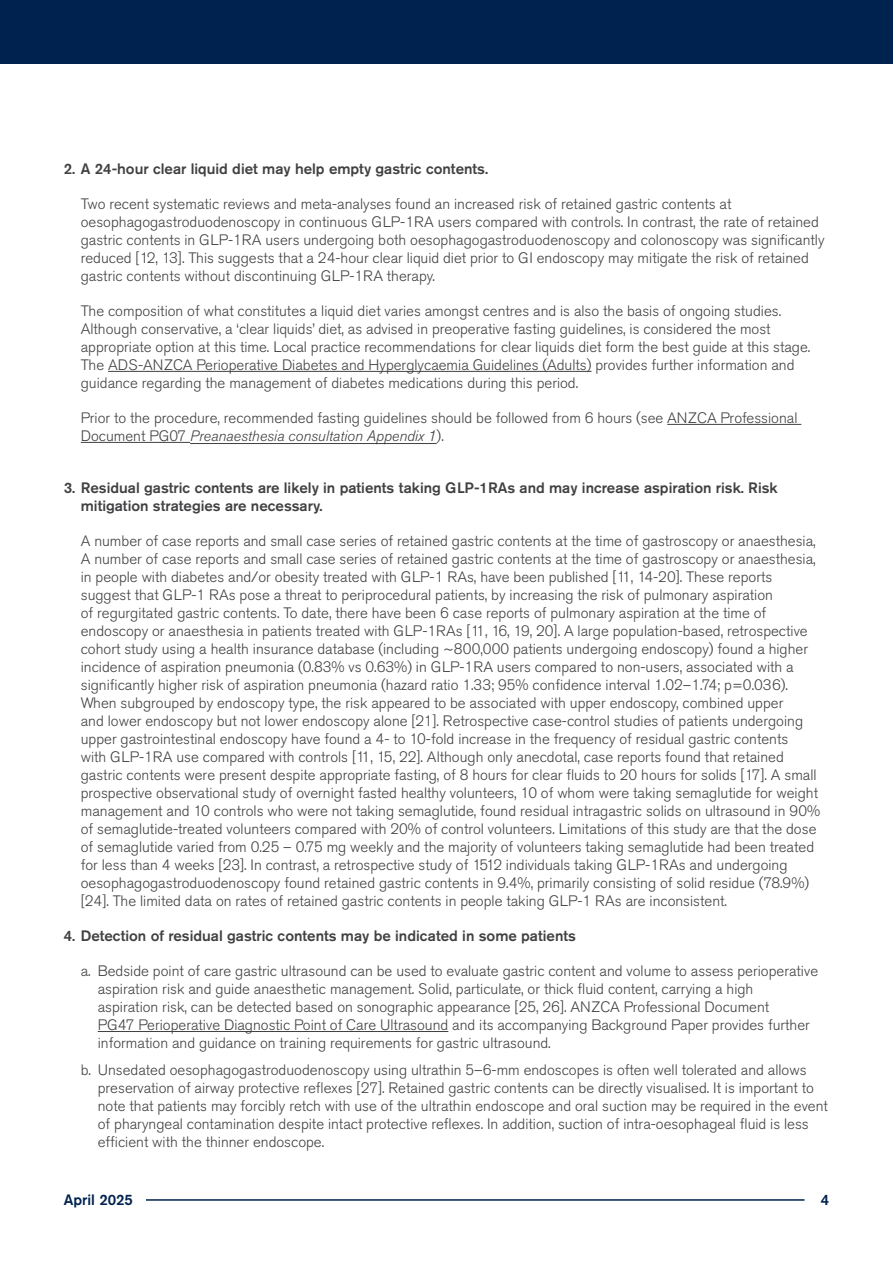
<style>
.page{position:relative;width:893px;height:1263px;background:#fff}
.page>*{position:absolute;margin:0;border:0;box-sizing:border-box;transform-origin:0 0}
.t1{font:300 15px/18px "Akzidenz Grotesk Pro";color:#414042}
.t2{font:500 15px/18px "Akzidenz Grotesk Pro";color:#414042}
.t3{font:500 15px "Akzidenz Grotesk Pro";color:#00224f}
.s1{font-style:italic}
</style>
<div class="page">
<hr style="left:146px;top:1199px;width:658px;height:2px;background:#00224f">
<div style="left:0;top:0;width:893px;height:64px;background:#00224f"></div>
<hr style="left:108px;top:371px;width:483px;height:1px;background:#414042">
<hr style="left:667px;top:424px;width:134px;height:1px;background:#414042">
<hr style="left:81px;top:442px;width:109px;height:1px;background:#414042">
<hr style="left:190px;top:443px;width:247px;height:1px;background:#414042">
<hr style="left:98px;top:1031px;width:350px;height:1px;background:#414042">
<p class="t2" style="left:64px;top:159px;width:426px">2. A 24-hour clear liquid diet may help empty gastric contents.</p>
<p class="t1" style="left:81px;top:195px;width:745px">Two recent systematic reviews and meta-analyses found an increased risk of retained gastric contents at oesophagogastroduodenoscopy in continuous GLP-1RA users compared with controls. In contrast, the rate of retained gastric contents in GLP-1RA users undergoing both oesophagogastroduodenoscopy and colonoscopy was significantly reduced [12, 13]. This suggests that a 24-hour clear liquid diet prior to GI endoscopy may mitigate the risk of retained gastric contents without discontinuing GLP-1RA therapy.</p>
<p class="t1" style="left:81px;top:302px;width:731px">The composition of what constitutes a liquid diet varies amongst centres and is also the basis of ongoing studies.<br>Although conservative, a ‘clear liquids’ diet, as advised in preoperative fasting guidelines, is considered the most appropriate option at this time. Local practice recommendations for clear liquids diet form the best guide at this stage.<br>The ADS-ANZCA Perioperative Diabetes and Hyperglycaemia Guidelines (Adults) provides further information and guidance regarding the management of diabetes medications during this period.</p>
<p class="t1" style="left:81px;top:409px;width:718px">Prior to the procedure, recommended fasting guidelines should be followed from 6 hours (see ANZCA Professional<br>Document PG07 <span class="s1">Preanaesthesia consultation Appendix 1</span>).</p>
<p class="t2" style="left:81px;top:478px;width:698px;text-indent:-17px">3. Residual gastric contents are likely in patients taking GLP-1RAs and may increase aspiration risk. Risk mitigation strategies are necessary.</p>
<p class="t1" style="left:81px;top:532px;width:741px">A number of case reports and small case series of retained gastric contents at the time of gastroscopy or anaesthesia, A number of case reports and small case series of retained gastric contents at the time of gastroscopy or anaesthesia, in people with diabetes and/or obesity treated with GLP-1 RAs, have been published [11, 14-20]. These reports suggest that GLP-1 RAs pose a threat to periprocedural patients, by increasing the risk of pulmonary aspiration<br>of regurgitated gastric contents. To date, there have been 6 case reports of pulmonary aspiration at the time of endoscopy or anaesthesia in patients treated with GLP-1RAs [11, 16, 19, 20]. A large population-based, retrospective cohort study using a health insurance database (including ~800,000 patients undergoing endoscopy) found a higher incidence of aspiration pneumonia (0.83% vs 0.63%) in GLP-1RA users compared to non-users, associated with a significantly higher risk of aspiration pneumonia (hazard ratio 1.33; 95% confidence interval 1.02–1.74; p=0.036).<br>When subgrouped by endoscopy type, the risk appeared to be associated with upper endoscopy, combined upper<br>and lower endoscopy but not lower endoscopy alone [21]. Retrospective case-control studies of patients undergoing upper gastrointestinal endoscopy have found a 4- to 10-fold increase in the frequency of residual gastric contents<br>with GLP-1RA use compared with controls [11, 15, 22]. Although only anecdotal, case reports found that retained gastric contents were present despite appropriate fasting, of 8 hours for clear fluids to 20 hours for solids [17]. A small prospective observational study of overnight fasted healthy volunteers, 10 of whom were taking semaglutide for weight management and 10 controls who were not taking semaglutide, found residual intragastric solids on ultrasound in 90% of semaglutide-treated volunteers compared with 20% of control volunteers. Limitations of this study are that the dose of semaglutide varied from 0.25 – 0.75 mg weekly and the majority of volunteers taking semaglutide had been treated for less than 4 weeks [23]. In contrast, a retrospective study of 1512 individuals taking GLP-1RAs and undergoing oesophagogastroduodenoscopy found retained gastric contents in 9.4%, primarily consisting of solid residue (78.9%) [24]. The limited data on rates of retained gastric contents in people taking GLP-1 RAs are inconsistent.</p>
<p class="t2" style="left:64px;top:926px;width:514px">4. Detection of residual gastric contents may be indicated in some patients</p>
<p class="t1" style="left:98px;top:962px;width:722px;text-indent:-17px">a. Bedside point of care gastric ultrasound can be used to evaluate gastric content and volume to assess perioperative aspiration risk and guide anaesthetic management. Solid, particulate, or thick fluid content, carrying a high<br>aspiration risk, can be detected based on sonographic appearance [25, 26]. ANZCA Professional Document<br>PG47 Perioperative Diagnostic Point of Care Ultrasound and its accompanying Background Paper provides further information and guidance on training requirements for gastric ultrasound.</p>
<p class="t1" style="left:98px;top:1060px;width:732px;text-indent:-17px">b. Unsedated oesophagogastroduodenoscopy using ultrathin 5–6-mm endoscopes is often well tolerated and allows preservation of airway protective reflexes [27]. Retained gastric contents can be directly visualised. It is important to note that patients may forcibly retch with use of the ultrathin endoscope and oral suction may be required in the event of pharyngeal contamination despite intact protective reflexes. In addition, suction of intra-oesophageal fluid is less efficient with the thinner endoscope.</p>
<p class="t3" style="left:64px;top:1190px;width:71px">April 2025</p>
<p class="t3" style="left:821px;top:1190px;width:10px">4</p>
</div>
